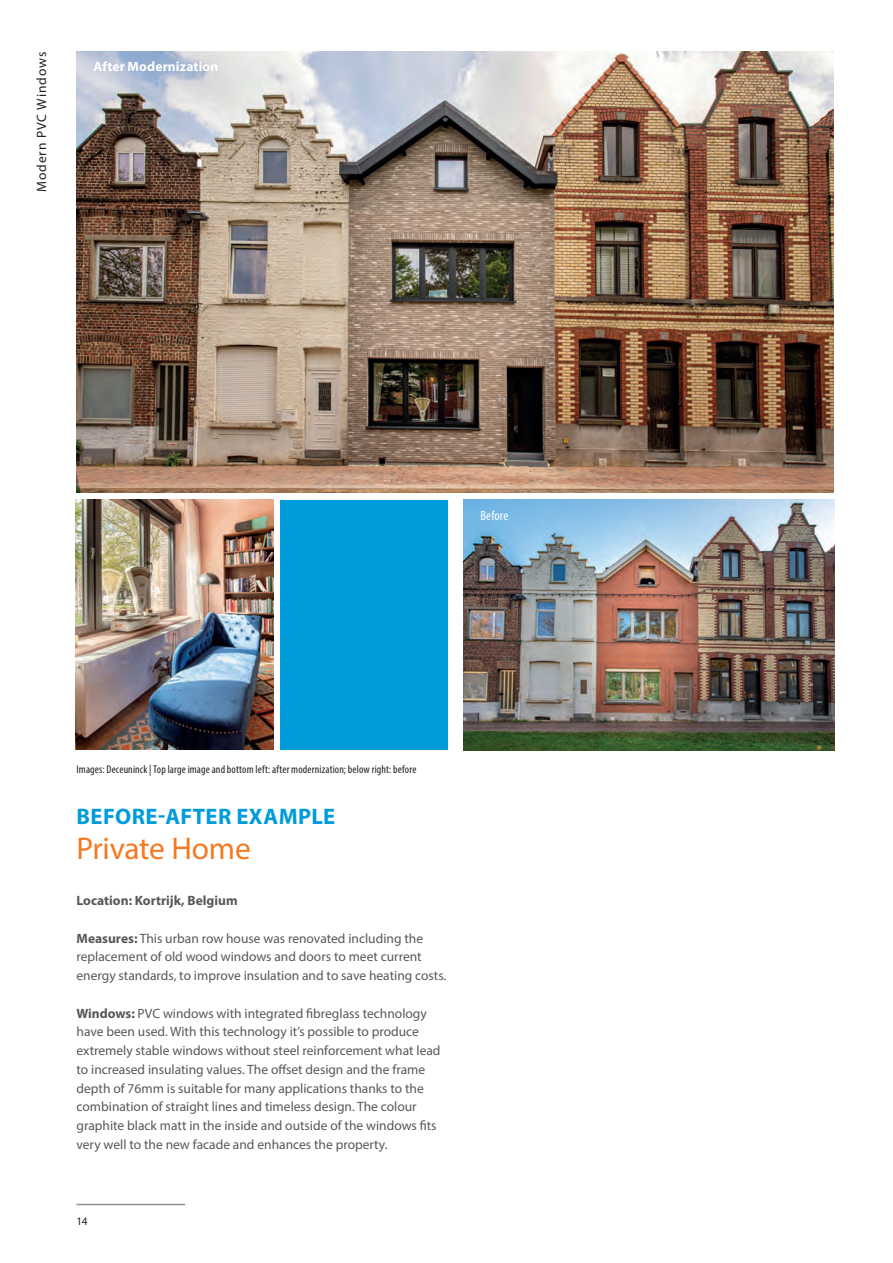
<style>
.page{position:relative;width:893px;height:1263px;background:#fff}
.page>*{position:absolute;margin:0;border:0;box-sizing:border-box;transform-origin:0 0}
.Headline_21_reg{font:31.5px "Myriad Pro";letter-spacing:-.01em;color:#f47921}
.Headline_15{font:700 22.5px "Myriad Pro";letter-spacing:.02em;color:#009bdb}
.Fliesstext{font:13.5px/18.8px "Myriad Pro";color:#57585a}
.Fliesstext-2{font:700 13.5px "Myriad Pro";color:#57585a}
.Bildnachweis{font:700 13.5px "Myriad Pro";letter-spacing:.01em;color:#fff}
.t1{font:13.5px "Myriad Pro";letter-spacing:.065em;color:#231f20}
.Bildnachweis-2{font:condensed 13.5px "Myriad Pro";letter-spacing:.015em;color:#fff}
.Bildnachweis-3{font:condensed 11.25px "Myriad Pro";letter-spacing:.015em;color:#231f20}
.t2{font:11.25px "Myriad Pro";color:#231f20}
.s1{font-weight:700}
</style>
<div class="page">
<hr style="left:77px;top:1204px;width:108px;height:1px;background:#8e9294">
<img style="left:463px;top:500px;width:371px;height:251px">
<img style="left:77px;top:51px;width:757px;height:441px">
<div style="left:281px;top:500px;width:167px;height:249px;background:#009bdb"></div>
<img style="left:75px;top:500px;width:199px;height:249px">
<p class="t1" style="left:33px;top:192px;width:141px;rotate:-90deg">Modern PVC Windows</p>
<p class="Bildnachweis" style="left:94px;top:58px;width:126px">After Modernization</p>
<p class="Bildnachweis-2" style="left:480px;top:507px;width:29px">Before</p>
<p class="Bildnachweis-3" style="left:77px;top:762px;width:341px">Images: Deceuninck | Top large image and bottom left: after modernization; below right: before</p>
<p class="Headline_15" style="left:77px;top:802px;width:260px">BEFORE-AFTER EXAMPLE</p>
<p class="Headline_21_reg" style="left:77px;top:828px;width:176px">Private Home</p>
<p class="Fliesstext-2" style="left:77px;top:892px;width:163px">Location: Kortrijk, Belgium</p>
<p class="Fliesstext" style="left:77px;top:928px;width:371px"><span class="s1">Measures:</span> This urban row house was renovated including the replacement of old wood windows and doors to meet current energy standards, to improve insulation and to save heating costs.</p>
<p class="Fliesstext" style="left:77px;top:1003px;width:365px"><span class="s1">Windows:</span> PVC windows with integrated fibreglass technology have been used. With this technology it’s possible to produce extremely stable windows without steel reinforcement what lead to increased insulating values. The offset design and the frame depth of 76mm is suitable for many applications thanks to the combination of straight lines and timeless design. The colour graphite black matt in the inside and outside of the windows fits very well to the new facade and enhances the property.</p>
<p class="t2" style="left:77px;top:1214px;width:13px">14</p>
</div>
